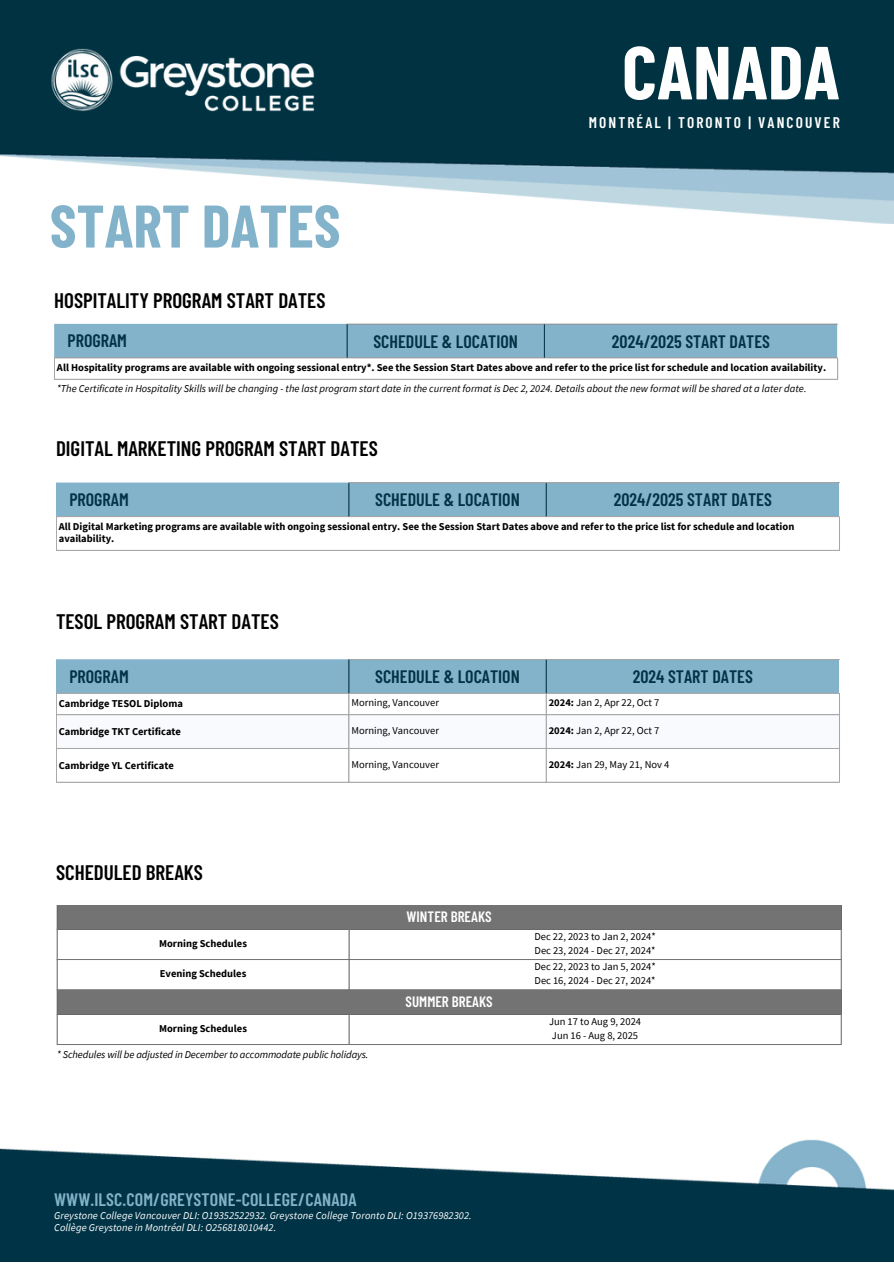
<style>
.page{position:relative;width:894px;height:1264px;background:#fff}
.page>*{position:absolute;margin:0;border:0;box-sizing:border-box;transform-origin:0 0}
.t1{font:700 75px "Barlow Condensed";color:#fff}
.t2{font:700 60px "Barlow Condensed";color:#83b3cb}
.t3{font:600 21px "Barlow Condensed";color:#000}
.t4{font:600 18px "Barlow Condensed";color:#003346}
.t5{font:600 18px "Barlow Condensed";letter-spacing:.01em;color:#83b3cb}
.t6{font:600 15.45px "Barlow Condensed";letter-spacing:.135em;color:#fff}
.t7{font:600 15px "Barlow Condensed";color:#fff}
.t8{font:700 10.5px/12.3px "Source Sans Pro";color:#000}
.t9{font:10.5px "Source Sans Pro";color:#000}
.t10{font:italic 10.5px "Source Sans Pro";color:#000}
.t11{font:italic 10.5px "Source Sans Pro";letter-spacing:.01em;color:#fff}
.s1{font-weight:700}
</style>
<div class="page">
<img style="left:0;top:0;width:893px;height:224px">
<img style="left:50px;top:48px;width:264px;height:63px">
<img style="left:0;top:1139px;width:893px;height:122px">
<div style="left:56px;top:482px;width:783px;height:34px;background:#83b3cb"></div>
<hr style="left:56px;top:517px;width:1px;height:33px;background:#a6a6a6">
<hr style="left:839px;top:517px;width:1px;height:33px;background:#a6a6a6">
<hr style="left:348px;top:482px;width:491px;height:1px;background:#a6a6a6">
<hr style="left:56px;top:516px;width:783px;height:1px;background:#a6a6a6">
<hr style="left:56px;top:550px;width:783px;height:1px;background:#a6a6a6">
<hr style="left:348px;top:483px;width:1px;height:33px;background:#003346">
<hr style="left:545px;top:483px;width:1px;height:33px;background:#003346">
<div style="left:57px;top:905px;width:784px;height:24px;background:#737373"></div>
<hr style="left:57px;top:905px;width:1px;height:84px;background:#737373">
<hr style="left:348px;top:929px;width:1px;height:60px;background:#737373">
<hr style="left:840px;top:905px;width:1px;height:84px;background:#737373">
<hr style="left:57px;top:959px;width:784px;height:1px;background:#737373">
<hr style="left:57px;top:989px;width:784px;height:1px;background:#737373">
<div style="left:57px;top:990px;width:784px;height:24px;background:#737373"></div>
<hr style="left:57px;top:990px;width:1px;height:54px;background:#737373">
<hr style="left:348px;top:1014px;width:1px;height:30px;background:#737373">
<hr style="left:840px;top:990px;width:1px;height:54px;background:#737373">
<hr style="left:57px;top:1044px;width:784px;height:1px;background:#737373">
<svg style="left:54px;top:324px;width:784px;height:56px"></svg>
<hr style="left:347px;top:324px;width:490px;height:1px;background:#a6a6a6">
<hr style="left:54px;top:357px;width:783px;height:1px;background:#a6a6a6">
<hr style="left:54px;top:379px;width:783px;height:1px;background:#a6a6a6">
<hr style="left:347px;top:324px;width:1px;height:33px;background:#003346">
<hr style="left:544px;top:324px;width:1px;height:33px;background:#003346">
<hr style="left:837px;top:324px;width:1px;height:33px;background:#fff">
<div style="left:56px;top:659px;width:783px;height:34px;background:#83b3cb"></div>
<svg style="left:57px;top:694px;width:782px;height:88px"></svg>
<svg style="left:57px;top:715px;width:782px;height:33px"></svg>
<hr style="left:56px;top:693px;width:1px;height:89px;background:#a6a6a6">
<hr style="left:348px;top:693px;width:1px;height:89px;background:#a6a6a6">
<hr style="left:545px;top:693px;width:1px;height:89px;background:#a6a6a6">
<hr style="left:839px;top:693px;width:1px;height:89px;background:#a6a6a6">
<hr style="left:348px;top:659px;width:491px;height:1px;background:#a6a6a6">
<hr style="left:56px;top:693px;width:783px;height:1px;background:#a6a6a6">
<hr style="left:56px;top:714px;width:783px;height:1px;background:#a6a6a6">
<hr style="left:56px;top:748px;width:783px;height:1px;background:#a6a6a6">
<hr style="left:56px;top:782px;width:783px;height:1px;background:#a6a6a6">
<hr style="left:348px;top:660px;width:1px;height:33px;background:#003346">
<hr style="left:545px;top:660px;width:1px;height:33px;background:#003346">
<p class="t2" style="left:50px;top:187px;width:292px">START DATES</p>
<p class="t3" style="left:54px;top:287px;width:273px">HOSPITALITY PROGRAM START DATES</p>
<h1 class="t1" style="left:622px;top:24px;width:219px">CANADA</h1>
<h4 class="t6" style="left:588px;top:113px;width:252px">MONTRÉAL | TORONTO | VANCOUVER</h4>
<h3 class="t4" style="left:67px;top:329px;width:61px">PROGRAM</h3>
<p class="t4" style="left:373px;top:330px;width:146px">SCHEDULE &amp; LOCATION</p>
<p class="t4" style="left:611px;top:330px;width:159px">2024/2025 START DATES</p>
<p class="t8" style="left:57px;top:361px;width:770px">All Hospitality programs are available with ongoing sessional entry*. See the Session Start Dates above and refer to the price list for schedule and location availability.</p>
<p class="t10" style="left:57px;top:382px;width:751px">*The Certificate in Hospitality Skills will be changing - the last program start date in the current format is Dec 2, 2024. Details about the new format will be shared at a later date.</p>
<h3 class="t3" style="left:56px;top:435px;width:323px">DIGITAL MARKETING PROGRAM START DATES</h3>
<p class="t4" style="left:69px;top:488px;width:61px">PROGRAM</p>
<p class="t4" style="left:375px;top:488px;width:146px">SCHEDULE &amp; LOCATION</p>
<p class="t4" style="left:613px;top:488px;width:159px">2024/2025 START DATES</p>
<p class="t8" style="left:59px;top:519px;width:736px">All Digital Marketing programs are available with ongoing sessional entry. See the Session Start Dates above and refer to the price list for schedule and location availability.</p>
<p class="t3" style="left:56px;top:607px;width:224px">TESOL PROGRAM START DATES</p>
<p class="t4" style="left:69px;top:664px;width:61px">PROGRAM</p>
<p class="t4" style="left:375px;top:665px;width:146px">SCHEDULE &amp; LOCATION</p>
<p class="t4" style="left:632px;top:665px;width:121px">2024 START DATES</p>
<p class="t8" style="left:59px;top:697px;width:125px">Cambridge TESOL Diploma</p>
<p class="t9" style="left:351px;top:696px;width:89px">Morning, Vancouver</p>
<p class="t9" style="left:548px;top:696px;width:112px"><span class="s1">2024:</span> Jan 2, Apr 22, Oct 7</p>
<p class="t8" style="left:59px;top:725px;width:124px">Cambridge TKT Certificate</p>
<p class="t9" style="left:351px;top:723px;width:89px">Morning, Vancouver</p>
<p class="t9" style="left:548px;top:723px;width:112px"><span class="s1">2024:</span> Jan 2, Apr 22, Oct 7</p>
<p class="t8" style="left:59px;top:758px;width:116px">Cambridge YL Certificate</p>
<p class="t9" style="left:351px;top:757px;width:89px">Morning, Vancouver</p>
<p class="t9" style="left:548px;top:757px;width:122px"><span class="s1">2024:</span> Jan 29, May 21, Nov 4</p>
<h3 class="t3" style="left:56px;top:858px;width:148px">SCHEDULED BREAKS</h3>
<p class="t8" style="left:159px;top:937px;width:89px">Morning Schedules</p>
<p class="t8" style="left:160px;top:967px;width:88px">Evening Schedules</p>
<p class="t8" style="left:159px;top:1022px;width:89px">Morning Schedules</p>
<p class="t10" style="left:57px;top:1048px;width:313px">* Schedules will be adjusted in December to accommodate public holidays.</p>
<p class="t7" style="left:406px;top:907px;width:86px">WINTER BREAKS</p>
<p class="t7" style="left:405px;top:992px;width:89px">SUMMER BREAKS</p>
<p class="t9" style="left:534px;top:929px;width:123px">Dec 22, 2023 to Jan 2, 2024*</p>
<p class="t9" style="left:534px;top:943px;width:123px">Dec 23, 2024 - Dec 27, 2024*</p>
<p class="t9" style="left:534px;top:960px;width:123px">Dec 22, 2023 to Jan 5, 2024*</p>
<p class="t9" style="left:534px;top:974px;width:123px">Dec 16, 2024 - Dec 27, 2024*</p>
<p class="t9" style="left:549px;top:1014px;width:94px">Jun 17 to Aug 9, 2024</p>
<p class="t9" style="left:552px;top:1028px;width:88px">Jun 16 - Aug 8, 2025</p>
<h3 class="t5" style="left:54px;top:1187px;width:304px">WWW.ILSC.COM/GREYSTONE-COLLEGE/CANADA</h3>
<p class="t11" style="left:54px;top:1208px;width:419px">Greystone College Vancouver DLI: O19352522932. Greystone College Toronto DLI: O19376982302.</p>
<p class="t11" style="left:54px;top:1220px;width:223px">Collège Greystone in Montréal DLI: O256818010442.</p>
</div>
